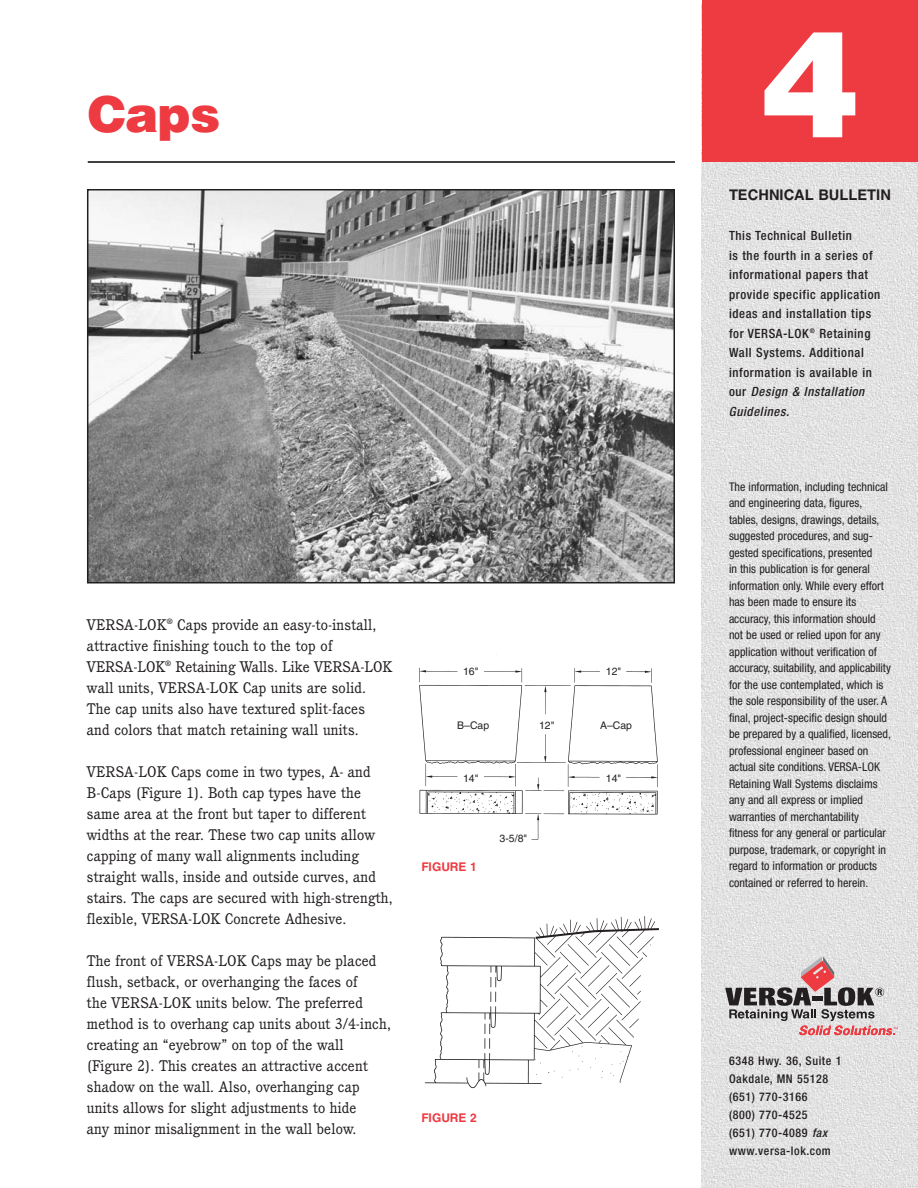
<style>
.page{position:relative;width:918px;height:1188px;background:#fff}
.page>*{position:absolute;margin:0;border:0;box-sizing:border-box;transform-origin:0 0}
.t1{font:900 148.65px "Helvetica";color:#fff}
.t2{font:900 49.5px "Helvetica";color:#ee3a41}
.t3{font:15px/21px "Cushing";letter-spacing:.01em;color:#231f20}
.t4{font:700 14.7px "Helvetica";color:#231f20}
.t5{font:500 condensed 12.75px/19.5px "Helvetica Neue";letter-spacing:.05em;color:#231f20}
.t6{font:condensed 12px/16.5px "Helvetica Neue";color:#231f20}
.t7{font:500 condensed 12px/18px "Helvetica Neue";letter-spacing:.05em;color:#231f20}
.t8{font:700 12px "Helvetica";color:#ee3a41}
.t9{font:10.5px "Helvetica";color:#231f20}
.s1{font-style:italic}
</style>
<div class="page">
<img style="left:702px;top:162px;width:216px;height:1026px">
<div style="left:702px;top:1px;width:216px;height:161px;background:#ee3a41"></div>
<svg style="left:725px;top:956px;width:173px;height:79px"></svg>
<hr style="left:88px;top:161px;width:587px;height:2px;background:#000">
<img style="left:90px;top:192px;width:582px;height:388px">
<div style="left:87px;top:189px;width:588px;height:394px;border:2px solid #231f20"></div>
<img style="left:419px;top:654px;width:239px;height:186px">
<img style="left:424px;top:916px;width:235px;height:173px">
<h2 class="t2" style="left:88px;top:86px;width:134px">Caps</h2>
<p class="t3" style="left:87px;top:616px;width:307px">VERSA-LOK<sup>®</sup> Caps provide an easy-to-install, attractive finishing touch to the top of VERSA-LOK<sup>®</sup> Retaining Walls. Like VERSA-LOK wall units, VERSA-LOK Cap units are solid.<br>The cap units also have textured split-faces<br>and colors that match retaining wall units.</p>
<p class="t3" style="left:87px;top:763px;width:307px">VERSA-LOK Caps come in two types, A- and B-Caps (Figure 1). Both cap types have the same area at the front but taper to different widths at the rear. These two cap units allow capping of many wall alignments including straight walls, inside and outside curves, and stairs. The caps are secured with high-strength, flexible, VERSA-LOK Concrete Adhesive.</p>
<p class="t3" style="left:87px;top:952px;width:306px">The front of VERSA-LOK Caps may be placed flush, setback, or overhanging the faces of<br>the VERSA-LOK units below. The preferred method is to overhang cap units about 3/4-inch, creating an “eyebrow” on top of the wall (Figure 2). This creates an attractive accent shadow on the wall. Also, overhanging cap units allows for slight adjustments to hide<br>any minor misalignment in the wall below.</p>
<p class="t9" style="left:463px;top:668px;width:17px">16"</p>
<p class="t9" style="left:606px;top:667px;width:17px">12"</p>
<p class="t9" style="left:457px;top:721px;width:34px">B–Cap</p>
<p class="t9" style="left:600px;top:721px;width:34px">A–Cap</p>
<p class="t9" style="left:539px;top:721px;width:17px">12"</p>
<p class="t9" style="left:463px;top:774px;width:17px">14"</p>
<p class="t9" style="left:606px;top:775px;width:17px">14"</p>
<p class="t8" style="left:421px;top:862px;width:57px">FIGURE 1</p>
<p class="t9" style="left:500px;top:834px;width:29px">3-5/8"</p>
<p class="t8" style="left:421px;top:1113px;width:57px">FIGURE 2</p>
<h1 class="t1" style="left:761px;top:-1px;width:101px">4</h1>
<p class="t4" style="left:729px;top:189px;width:163px">TECHNICAL BULLETIN</p>
<p class="t5" style="left:729px;top:227px;width:153px">This Technical Bulletin<br>is the fourth in a series of informational papers that provide specific application ideas and installation tips for VERSA-LOK <sup>®</sup> Retaining<br>Wall Systems. Additional information is available in our <span class="s1">Design &amp; Installation<br>Guidelines.</span></p>
<p class="t6" style="left:729px;top:479px;width:163px">The information, including technical and engineering data, figures, tables, designs, drawings, details, suggested procedures, and sug&shy;gested specifications, presented<br>in this publication is for general information only. While every effort has been made to ensure its accuracy, this information should not be used or relied upon for any application without verification of accuracy, suitability, and applicability for the use contemplated, which is the sole responsibility of the user. A final, project-specific design should be prepared by a qualified, licensed, professional engineer based on actual site conditions. VERSA-LOK Retaining Wall Systems disclaims any and all express or implied warranties of merchantability fitness for any general or particular purpose, trademark, or copyright in regard to information or products contained or referred to herein.</p>
<p class="t7" style="left:729px;top:1053px;width:114px">6348 Hwy. 36, Suite 1<br>Oakdale, MN 55128 (651) 770-3166<br>(800) 770-4525<br>(651) 770-4089 <span class="s1">fax </span>www.versa-lok.com</p>
</div>
